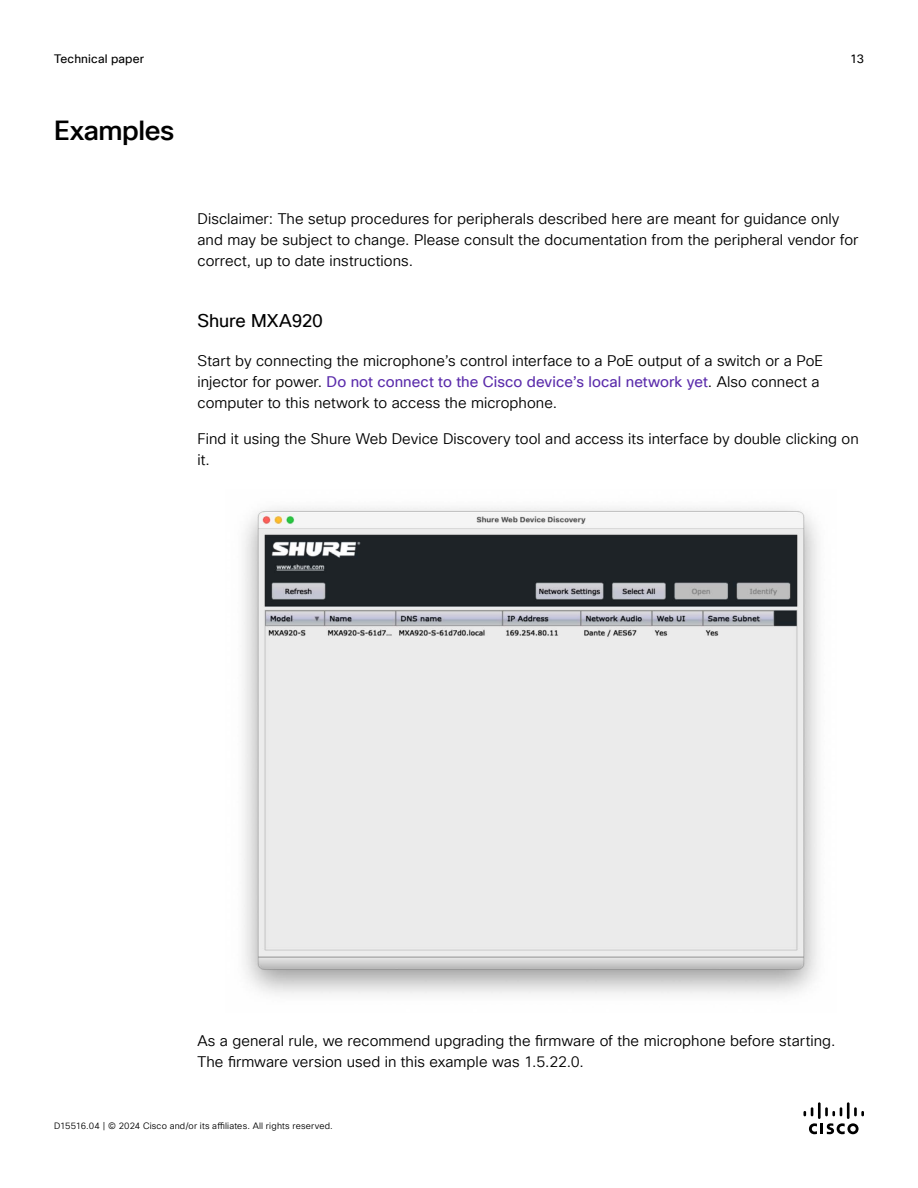
<style>
.page{position:relative;width:918px;height:1188px;background:#fff}
.page>*{position:absolute;margin:0;border:0;box-sizing:border-box;transform-origin:0 0}
.t1{font:500 27px "Cisco Sans TT";letter-spacing:-.015em;color:#000}
.t2{font:18px "Cisco Sans TT";letter-spacing:-.01em;color:#000}
.t3{font:15px/21px "Cisco Sans TT Light";letter-spacing:.005em;color:#000}
.t4{font:15px "Cisco Sans TT";letter-spacing:.005em;color:#5b2cab}
.t5{font:12px "Cisco Sans TT";letter-spacing:.01em;color:#000}
.t6{font:9px "Cisco Sans TT Light";letter-spacing:.02em;color:#000}
.s1{font-family:"Cisco Sans TT Light";color:#000}
</style>
<div class="page">
<img style="left:244px;top:508px;width:574px;height:486px">
<svg style="left:809px;top:1123px;width:50px;height:11px"></svg>
<svg style="left:803px;top:1107px;width:10px;height:9px"></svg>
<hr style="left:818px;top:1102px;width:3px;height:17px;background:#000">
<svg style="left:825px;top:1107px;width:17px;height:9px"></svg>
<hr style="left:847px;top:1102px;width:3px;height:17px;background:#000">
<svg style="left:854px;top:1107px;width:10px;height:9px"></svg>
<p class="t5" style="left:54px;top:51px;width:92px">Technical paper</p>
<p class="t5" style="left:850px;top:51px;width:15px">13</p>
<h1 class="t1" style="left:54px;top:113px;width:122px">Examples</h1>
<p class="t3" style="left:198px;top:208px;width:662px">Disclaimer: The setup procedures for peripherals described here are meant for guidance only and may be subject to change. Please consult the documentation from the peripheral vendor for correct, up to date instructions.</p>
<p class="t2" style="left:198px;top:309px;width:127px">Shure MXA920</p>
<p class="t3" style="left:198px;top:351px;width:627px">Start by connecting the microphone’s control interface to a PoE output of a switch or a PoE</p>
<p class="t4" style="left:198px;top:372px;width:624px"><span class="s1">injector for power.</span> Do not connect to the Cisco device’s local network yet<span class="s1">. Also connect a</span></p>
<p class="t3" style="left:198px;top:393px;width:361px">computer to this network to access the microphone.</p>
<p class="t3" style="left:198px;top:429px;width:663px">Find it using the Shure Web Device Discovery tool and access its interface by double clicking on it.</p>
<p class="t3" style="left:198px;top:1031px;width:639px">As a general rule, we recommend upgrading the firmware of the microphone before starting.<br>The firmware version used in this example was 1.5.22.0.</p>
<p class="t6" style="left:54px;top:1120px;width:280px">D15516.04 | © 2024 Cisco and/or its affiliates. All rights reserved.</p>
</div>
